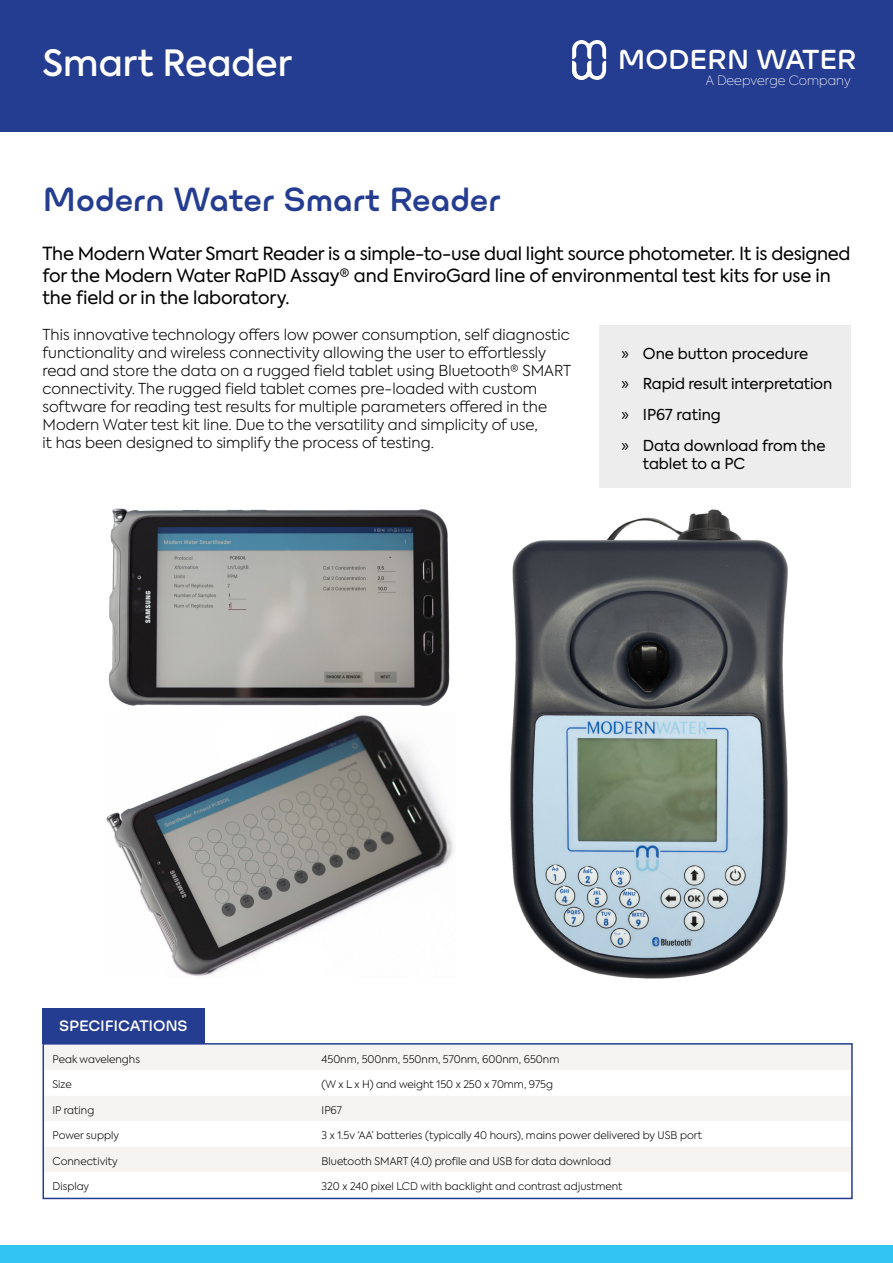
<style>
.page{position:relative;width:893px;height:1263px;background:#fff}
.page>*{position:absolute;margin:0;border:0;box-sizing:border-box;transform-origin:0 0}
.t1{font:500 36px "Axiforma";color:#fff}
.t2{font:700 30px "Ulm Grotesk";color:#253d90}
.t3{font:700 24.6px "Ulm Grotesk";color:#fff}
.t4{font:18px/21.6px "Axiforma";letter-spacing:-.015em;color:#000}
.t5{font:300 15px/18px "Axiforma";color:#000}
.t6{font:15px/30.8px "Axiforma";color:#000}
.t7{font:700 13.5px "Ulm Grotesk";letter-spacing:-.01em;color:#fff}
.t8{font:100 12.75px "Axiforma";color:#fff}
.t9{font:300 10.5px "Axiforma";color:#000}
.s1{font-family:"Myriad Pro";font-size:18px}
</style>
<div class="page">
<div style="left:0;top:0;width:893px;height:131px;background:#253d90"></div>
<div style="left:0;top:1246px;width:893px;height:17px;background:#32c5f4"></div>
<svg style="left:572px;top:40px;width:34px;height:40px"></svg>
<svg style="left:572px;top:61px;width:21px;height:19px"></svg>
<div style="left:599px;top:325px;width:251px;height:162px;background:#edeceb"></div>
<div style="left:46px;top:1046px;width:804px;height:126px;background:#f5f4f3"></div>
<svg style="left:46px;top:1070px;width:804px;height:77px"></svg>
<div style="left:43px;top:1043px;width:810px;height:156px;border:2px solid #253d90"></div>
<div style="left:43px;top:1008px;width:162px;height:36px;background:#253d90"></div>
<img style="left:510px;top:509px;width:278px;height:470px">
<img style="left:106px;top:715px;width:348px;height:261px">
<img style="left:108px;top:508px;width:342px;height:198px">
<h1 class="t1" style="left:43px;top:39px;width:251px">Smart Reader</h1>
<h3 class="t3" style="left:618px;top:44px;width:240px">MODERN WATER</h3>
<p class="t8" style="left:706px;top:72px;width:146px">A Deepverge Company</p>
<h2 class="t2" style="left:43px;top:179px;width:460px">Modern Water Smart Reader</h2>
<p class="t4" style="left:43px;top:243px;width:809px">The Modern Water Smart Reader is a simple-to-use dual light source photometer. It is designed for the Modern Water RaPID Assay® and EnviroGard line of environmental test kits for use in the field or in the laboratory.</p>
<p class="t5" style="left:43px;top:325px;width:530px">This innovative technology offers low power consumption, self diagnostic functionality and wireless connectivity allowing the user to effortlessly read and store the data on a rugged field tablet using Bluetooth® SMART connectivity. The rugged field tablet comes pre-loaded with custom software for reading test results for multiple parameters offered in the Modern Water test kit line. Due to the versatility and simplicity of use,<br>it has been designed to simplify the process of testing.</p>
<p class="t6" style="left:622px;top:338px;width:212px"><span class="s1">»</span> One button procedure<br><span class="s1">»</span> Rapid result interpretation <span class="s1">»</span> IP67 rating<br><span class="s1">»</span> Data download from the</p>
<p class="t6" style="left:643px;top:448px;width:104px">tablet to a PC</p>
<p class="t7" style="left:59px;top:1017px;width:130px">SPECIFICATIONS</p>
<p class="t9" style="left:53px;top:1052px;width:89px">Peak wavelenghs</p>
<p class="t9" style="left:322px;top:1052px;width:239px">450nm, 500nm, 550nm, 570nm, 600nm, 650nm</p>
<p class="t9" style="left:53px;top:1077px;width:21px">Size</p>
<p class="t9" style="left:322px;top:1077px;width:233px">(W x L x H) and weight 150 x 250 x 70mm, 975g</p>
<p class="t9" style="left:53px;top:1103px;width:43px">IP rating</p>
<p class="t9" style="left:322px;top:1103px;width:22px">IP67</p>
<p class="t9" style="left:53px;top:1128px;width:68px">Power supply</p>
<p class="t9" style="left:322px;top:1128px;width:382px">3 x 1.5v ‘AA’ batteries (typically 40 hours), mains power delivered by USB port</p>
<p class="t9" style="left:53px;top:1154px;width:67px">Connectivity</p>
<p class="t9" style="left:322px;top:1154px;width:291px">Bluetooth SMART (4.0) profile and USB for data download</p>
<p class="t9" style="left:53px;top:1180px;width:38px">Display</p>
<p class="t9" style="left:322px;top:1180px;width:303px">320 x 240 pixel LCD with backlight and contrast adjustment</p>
</div>
